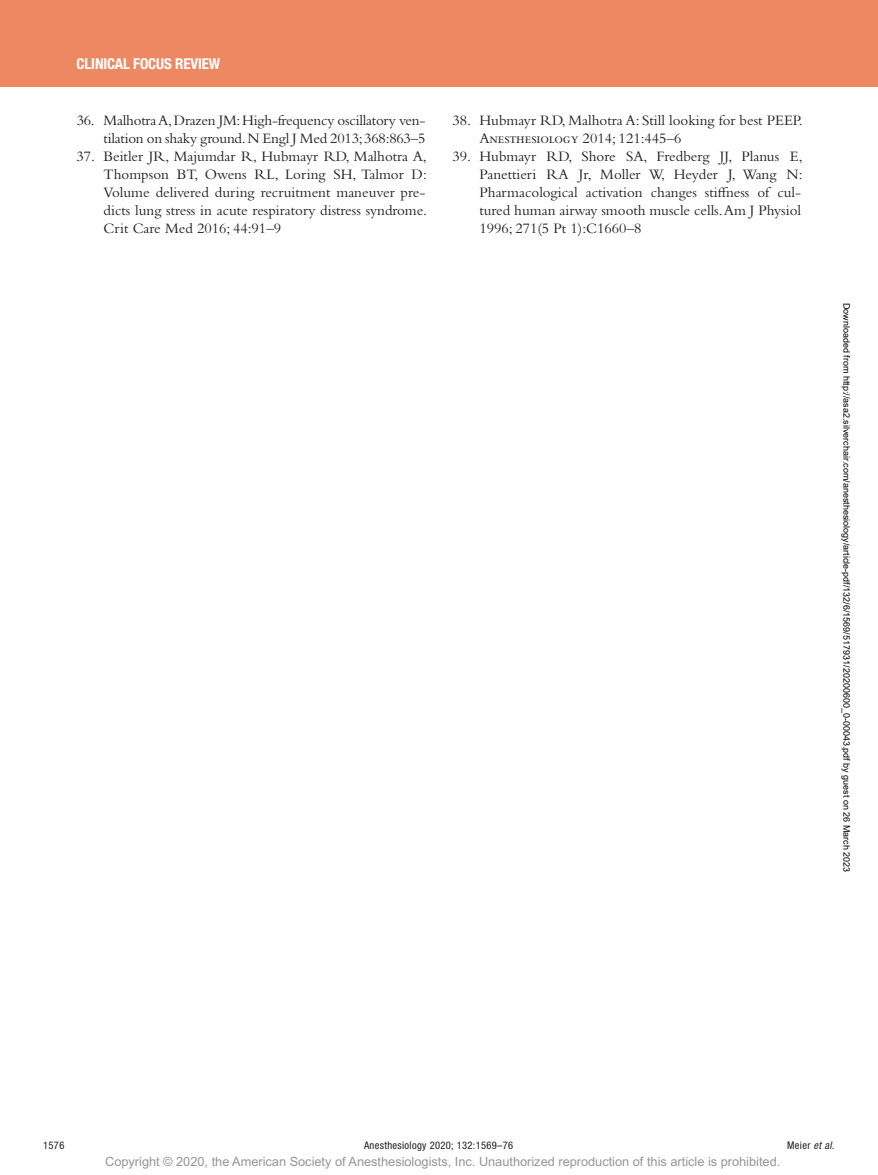
<style>
.page{position:relative;width:878px;height:1175px;background:#fff}
.page>*{position:absolute;margin:0;border:0;box-sizing:border-box;transform-origin:0 0}
.t1{font:15px/18px "Bembo Std";color:#231f20;text-align:justify}
.t2{font:700 condensed 15px "Helvetica Neue LT Std";letter-spacing:-.01em;color:#fff}
.t3{font:12.75px "Arial MT Std";color:#939598}
.t4{font:condensed 10.5px "Helvetica Neue LT Std";letter-spacing:.03em;color:#231f20}
.t5{font:9px "Arial";color:#000}
.s1{font-style:italic}
</style>
<div class="page">
<div style="left:0;top:0;width:878px;height:86px;background:#ed8862"></div>
<p class="t2" style="left:77px;top:54px;width:145px">CLINICAL FOCUS REVIEW</p>
<p class="t1" style="left:77px;top:111px;width:350px;text-align:right">36. Malhotra A, Drazen JM: High-frequency oscillatory ven&shy;tilation on shaky ground. N Engl J Med 2013; 368:863–5</p>
<p class="t1" style="left:104px;top:147px;width:325px;text-indent:-27px">37. Beitler JR, Majumdar R, Hubmayr RD, Malhotra A, Thompson BT, Owens RL, Loring SH, Talmor D:<br>Volume delivered during recruitment maneuver pre&shy;dicts lung stress in acute respiratory distress syndrome.<br>Crit Care Med 2016; 44:91–9</p>
<p class="t1" style="left:479px;top:111px;width:325px;text-indent:-27px">38. Hubmayr RD, Malhotra A: Still looking for best PEEP.<br>Anesthesiology 2014; 121:445–6</p>
<p class="t1" style="left:479px;top:147px;width:325px;text-indent:-27px">39. Hubmayr RD, Shore SA, Fredberg JJ, Planus E, Panettieri RA Jr, Moller W, Heyder J, Wang N:<br>Pharmacological activation changes stiffness of cul&shy;tured human airway smooth muscle cells. Am J Physiol 1996; 271(5 Pt 1):C1660–8</p>
<p class="t5" style="left:850px;top:303px;width:571px;rotate:90deg">Downloaded from http://asa2.silverchair.com/anesthesiology/article-pdf/132/6/1569/517931/20200600_0-00043.pdf by guest on 26 March 2023</p>
<p class="t4" style="left:43px;top:1139px;width:23px">1576</p>
<p class="t4" style="left:364px;top:1139px;width:151px">Anesthesiology 2020; 132:1569–76</p>
<p class="t4" style="left:787px;top:1139px;width:49px">Meier <span class="s1">et al.</span></p>
<p class="t3" style="left:105px;top:1154px;width:676px">Copyright © 2020, the American Society of Anesthesiologists, Inc. Unauthorized reproduction of this article is prohibited.</p>
</div>
